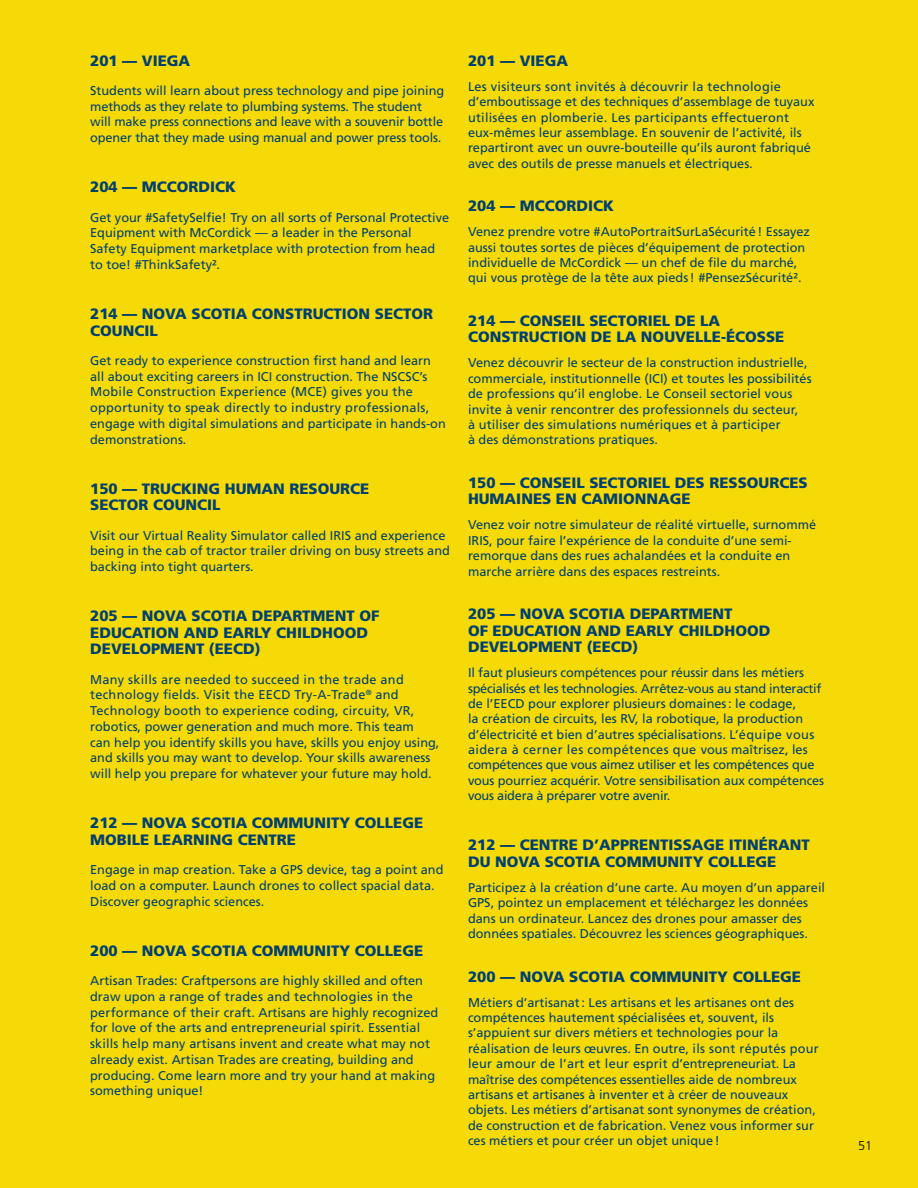
<style>
.page{position:relative;width:918px;height:1188px;background:#f6da07}
.page>*{position:absolute;margin:0;border:0;box-sizing:border-box;transform-origin:0 0}
.t1{font:900 15px/16.5px "Frutiger";color:#004071}
.t2{font:12.75px/15.5px "Frutiger";color:#004071}
.t3{font:300 12.75px "Frutiger";color:#000}
</style>
<div class="page">
<p class="t1" style="left:90px;top:52px;width:102px">201 — VIEGA</p>
<p class="t2" style="left:90px;top:82px;width:356px">Students will learn about press technology and pipe joining methods as they relate to plumbing systems. The student will make press connections and leave with a souvenir bottle opener that they made using manual and power press tools.</p>
<p class="t1" style="left:90px;top:179px;width:147px">204 — MCCORDICK</p>
<p class="t2" style="left:90px;top:209px;width:361px">Get your #SafetySelfie! Try on all sorts of Personal Protective Equipment with McCordick — a leader in the Personal Safety Equipment marketplace with protection from head to toe! #ThinkSafety².</p>
<p class="t1" style="left:90px;top:305px;width:345px">214 — NOVA SCOTIA CONSTRUCTION SECTOR<br>COUNCIL</p>
<p class="t2" style="left:90px;top:352px;width:357px">Get ready to experience construction first hand and learn all about exciting careers in ICI construction. The NSCSC’s Mobile Construction Experience (MCE) gives you the opportunity to speak directly to industry professionals, engage with digital simulations and participate in hands-on demonstrations.</p>
<p class="t1" style="left:90px;top:480px;width:281px">150 — TRUCKING HUMAN RESOURCE<br>SECTOR COUNCIL</p>
<p class="t2" style="left:90px;top:527px;width:361px">Visit our Virtual Reality Simulator called IRIS and experience being in the cab of tractor trailer driving on busy streets and backing into tight quarters.</p>
<p class="t1" style="left:90px;top:608px;width:291px">205 — NOVA SCOTIA DEPARTMENT OF<br>EDUCATION AND EARLY CHILDHOOD<br>DEVELOPMENT (EECD)</p>
<p class="t2" style="left:90px;top:671px;width:351px">Many skills are needed to succeed in the trade and technology fields. Visit the EECD Try-A-Trade<sup>®</sup> and Technology booth to experience coding, circuity, VR, robotics, power generation and much more. This team<br>can help you identify skills you have, skills you enjoy using, and skills you may want to develop. Your skills awareness will help you prepare for whatever your future may hold.</p>
<p class="t1" style="left:90px;top:815px;width:335px">212 — NOVA SCOTIA COMMUNITY COLLEGE<br>MOBILE LEARNING CENTRE</p>
<p class="t2" style="left:90px;top:862px;width:355px">Engage in map creation. Take a GPS device, tag a point and load on a computer. Launch drones to collect spacial data.<br>Discover geographic sciences.</p>
<p class="t1" style="left:90px;top:942px;width:335px">200 — NOVA SCOTIA COMMUNITY COLLEGE</p>
<p class="t2" style="left:90px;top:973px;width:350px">Artisan Trades: Craftpersons are highly skilled and often draw upon a range of trades and technologies in the performance of their craft. Artisans are highly recognized for love of the arts and entrepreneurial spirit. Essential skills help many artisans invent and create what may not already exist. Artisan Trades are creating, building and producing. Come learn more and try your hand at making something unique!</p>
<p class="t1" style="left:468px;top:52px;width:102px">201 — VIEGA</p>
<p class="t2" style="left:468px;top:78px;width:348px">Les visiteurs sont invités à découvrir la technologie d’emboutissage et des techniques d’assemblage de tuyaux utilisées en plomberie. Les participants effectueront eux-mêmes leur assemblage. En souvenir de l’activité, ils repartiront avec un ouvre-bouteille qu’ils auront fabriqué avec des outils de presse manuels et électriques.</p>
<p class="t1" style="left:468px;top:197px;width:147px">204 — MCCORDICK</p>
<p class="t2" style="left:468px;top:224px;width:343px">Venez prendre votre #AutoPortraitSurLaSécurité! Essayez aussi toutes sortes de pièces d’équipement de protection individuelle de McCordick — un chef de file du marché, qui vous protège de la tête aux pieds! #PensezSécurité².</p>
<p class="t1" style="left:468px;top:312px;width:318px">214 — CONSEIL SECTORIEL DE LA<br>CONSTRUCTION DE LA NOUVELLE-ÉCOSSE</p>
<p class="t2" style="left:468px;top:355px;width:345px">Venez découvrir le secteur de la construction industrielle, commerciale, institutionnelle (ICI) et toutes les possibilités de professions qu’il englobe. Le Conseil sectoriel vous invite à venir rencontrer des professionnels du secteur,<br>à utiliser des simulations numériques et à participer<br>à des démonstrations pratiques.</p>
<p class="t1" style="left:468px;top:474px;width:341px">150 — CONSEIL SECTORIEL DES RESSOURCES<br>HUMAINES EN CAMIONNAGE</p>
<p class="t2" style="left:468px;top:517px;width:350px">Venez voir notre simulateur de réalité virtuelle, surnommé IRIS, pour faire l’expérience de la conduite d’une semi&shy;remorque dans des rues achalandées et la conduite en marche arrière dans des espaces restreints.</p>
<p class="t1" style="left:468px;top:605px;width:304px">205 — NOVA SCOTIA DEPARTMENT<br>OF EDUCATION AND EARLY CHILDHOOD<br>DEVELOPMENT (EECD)</p>
<p class="t2" style="left:468px;top:665px;width:358px">Il faut plusieurs compétences pour réussir dans les métiers spécialisés et les technologies. Arrêtez-vous au stand interactif de l’EECD pour explorer plusieurs domaines: le codage,<br>la création de circuits, les RV, la robotique, la production d’électricité et bien d’autres spécialisations. L’équipe vous aidera à cerner les compétences que vous maîtrisez, les compétences que vous aimez utiliser et les compétences que vous pourriez acquérir. Votre sensibilisation aux compétences vous aidera à préparer votre avenir.</p>
<p class="t1" style="left:468px;top:837px;width:343px">212 — CENTRE D’APPRENTISSAGE ITINÉRANT<br>DU NOVA SCOTIA COMMUNITY COLLEGE</p>
<p class="t2" style="left:468px;top:880px;width:359px">Participez à la création d’une carte. Au moyen d’un appareil GPS, pointez un emplacement et téléchargez les données dans un ordinateur. Lancez des drones pour amasser des données spatiales. Découvrez les sciences géographiques.</p>
<p class="t1" style="left:468px;top:968px;width:335px">200 — NOVA SCOTIA COMMUNITY COLLEGE</p>
<p class="t2" style="left:468px;top:994px;width:352px">Métiers d’artisanat: Les artisans et les artisanes ont des compétences hautement spécialisées et, souvent, ils s’appuient sur divers métiers et technologies pour la réalisation de leurs œuvres. En outre, ils sont réputés pour leur amour de l’art et leur esprit d’entrepreneuriat. La maîtrise des compétences essentielles aide de nombreux artisans et artisanes à inventer et à créer de nouveaux objets. Les métiers d’artisanat sont synonymes de création, de construction et de fabrication. Venez vous informer sur ces métiers et pour créer un objet unique!</p>
<p class="t3" style="left:858px;top:1138px;width:16px">51</p>
</div>
